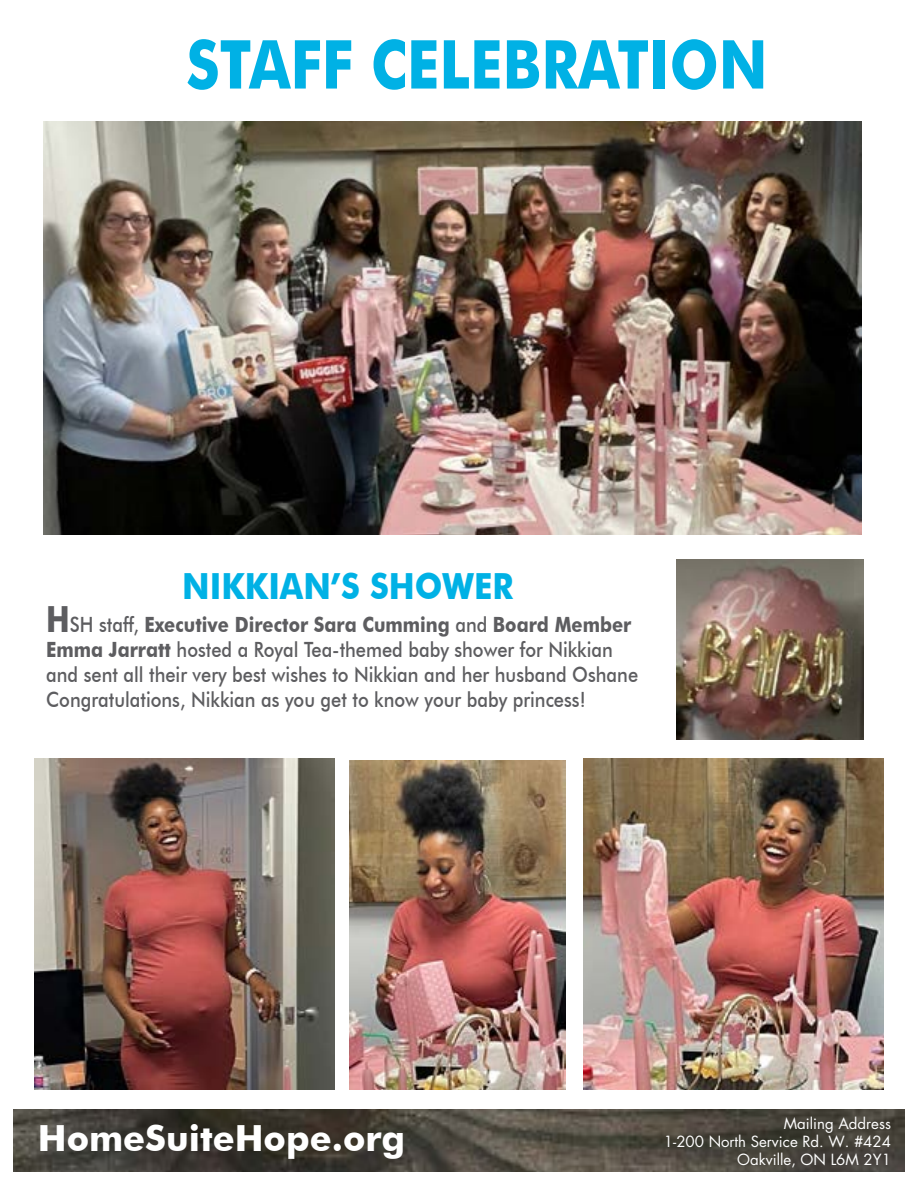
<style>
.page{position:relative;width:918px;height:1188px;background:#fff}
.page>*{position:absolute;margin:0;border:0;box-sizing:border-box;transform-origin:0 0}
.t1{font:700 67.5px "Futura BT";color:#00b1e5;scale:.85 1}
.t2{font:700 36px "Futura BT";color:#fff}
.t3{font:700 36px "Futura BT";color:#00b1e5;scale:.9 1}
.t4{font:500 21px/25.2px "Futura BT";color:#5d5d60;scale:.87 1}
.t5{font:15px/18px "Futura";color:#fff;text-align:right}
.s1{font-weight:700;font-size:36px}
.s2{font-weight:700}
</style>
<div class="page">
<img style="left:14px;top:1110px;width:890px;height:62px">
<img style="left:34px;top:758px;width:301px;height:332px">
<img style="left:349px;top:760px;width:216px;height:330px">
<img style="left:583px;top:758px;width:301px;height:332px">
<img style="left:43px;top:122px;width:819px;height:412px">
<img style="left:676px;top:559px;width:188px;height:181px">
<h1 class="t1" style="left:186px;top:24px;width:685px">STAFF CELEBRATION</h1>
<h2 class="t3" style="left:182px;top:564px;width:369px">NIKKIAN’S SHOWER</h2>
<p class="t4" style="left:46px;top:611px;width:682px"><span class="s1">H</span>SH staff, <span class="s2">Executive Director Sara Cumming</span> and <span class="s2">Board Member Emma Jarratt</span> hosted a Royal Tea-themed baby shower for Nikkian and sent all their very best wishes to Nikkian and her husband Oshane Congratulations, Nikkian as you get to know your baby princess!</p>
<h2 class="t2" style="left:38px;top:1116px;width:369px">HomeSuiteHope.org</h2>
<p class="t5" style="left:664px;top:1114px;width:229px">Mailing Address<br>1-200 North Service Rd. W. #424</p>
<p class="t5" style="left:737px;top:1150px;width:155px">Oakville, ON L6M 2Y1</p>
</div>
